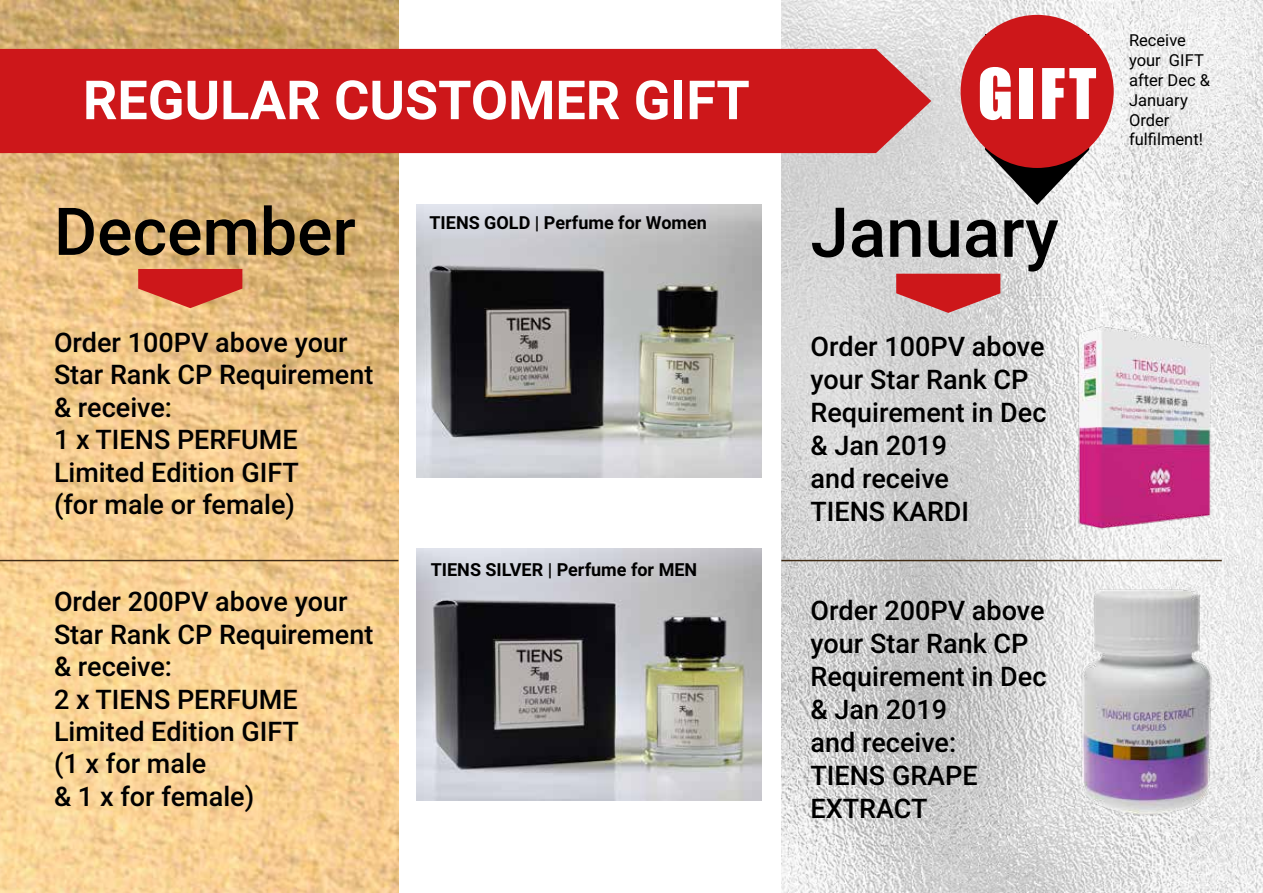
<style>
.page{position:relative;width:1263px;height:893px;background:#fff}
.page>*{position:absolute;margin:0;border:0;box-sizing:border-box;transform-origin:0 0}
.t1{font:500 69px "Roboto";color:#000}
.t2{font:500 66px "Roboto";color:#000}
.t3{font:64.5px "Impact";color:#fff}
.t4{font:700 54px "Roboto";color:#fff}
.t5{font:500 27px/32.4px "Roboto";color:#000}
.t6{font:700 18px "Roboto";color:#000}
.t7{font:16.5px/19.8px "Roboto";color:#000}
</style>
<div class="page">
<img style="left:781px;top:0;width:482px;height:893px">
<img style="left:0;top:0;width:398px;height:893px">
<div style="left:0;top:49px;width:931px;height:104px;background:#cd171a"></div>
<hr style="left:0;top:560px;width:398px;height:1px;background:#402b14">
<svg style="left:985px;top:34px;width:104px;height:171px"></svg>
<div style="left:960px;top:15px;width:154px;height:153px;background:#cd171a;border-radius:50%"></div>
<svg style="left:138px;top:269px;width:104px;height:39px;background:#d34033"></svg>
<svg style="left:896px;top:274px;width:104px;height:39px;background:#ce4648"></svg>
<img style="left:417px;top:205px;width:344px;height:273px">
<img style="left:417px;top:548px;width:344px;height:252px">
<hr style="left:781px;top:560px;width:441px;height:1px;background:#402b14">
<img style="left:1070px;top:323px;width:155px;height:216px">
<img style="left:1070px;top:575px;width:160px;height:264px">
<h3 class="t4" style="left:83px;top:62px;width:668px">REGULAR CUSTOMER GIFT</h3>
<h2 class="t2" style="left:54px;top:185px;width:303px">December</h2>
<p class="t5" style="left:54px;top:325px;width:321px">Order 100PV above your<br>Star Rank CP Requirement &amp; receive:<br>1 x TIENS PERFUME<br>Limited Edition GIFT<br>(for male or female)</p>
<p class="t5" style="left:54px;top:584px;width:321px">Order 200PV above your<br>Star Rank CP Requirement &amp; receive:<br>2 x TIENS PERFUME<br>Limited Edition GIFT<br>(1 x for male<br>&amp; 1 x for female)</p>
<p class="t6" style="left:429px;top:210px;width:279px">TIENS GOLD | Perfume for Women</p>
<p class="t6" style="left:431px;top:557px;width:268px">TIENS SILVER | Perfume for MEN</p>
<h3 class="t3" style="left:977px;top:44px;width:120px">GIFT</h3>
<h1 class="t1" style="left:810px;top:184px;width:250px">January</h1>
<p class="t5" style="left:810px;top:329px;width:237px;line-height:33px">Order 100PV above your Star Rank CP<br>Requirement in Dec &amp; Jan 2019<br>and receive<br>TIENS KARDI</p>
<p class="t5" style="left:810px;top:593px;width:237px;line-height:33px">Order 200PV above your Star Rank CP<br>Requirement in Dec &amp; Jan 2019<br>and receive:<br>TIENS GRAPE<br>EXTRACT</p>
<p class="t7" style="left:1129px;top:30px;width:83px">Receive your GIFT after Dec &amp;<br>January<br>Order fulfilment!</p>
</div>
